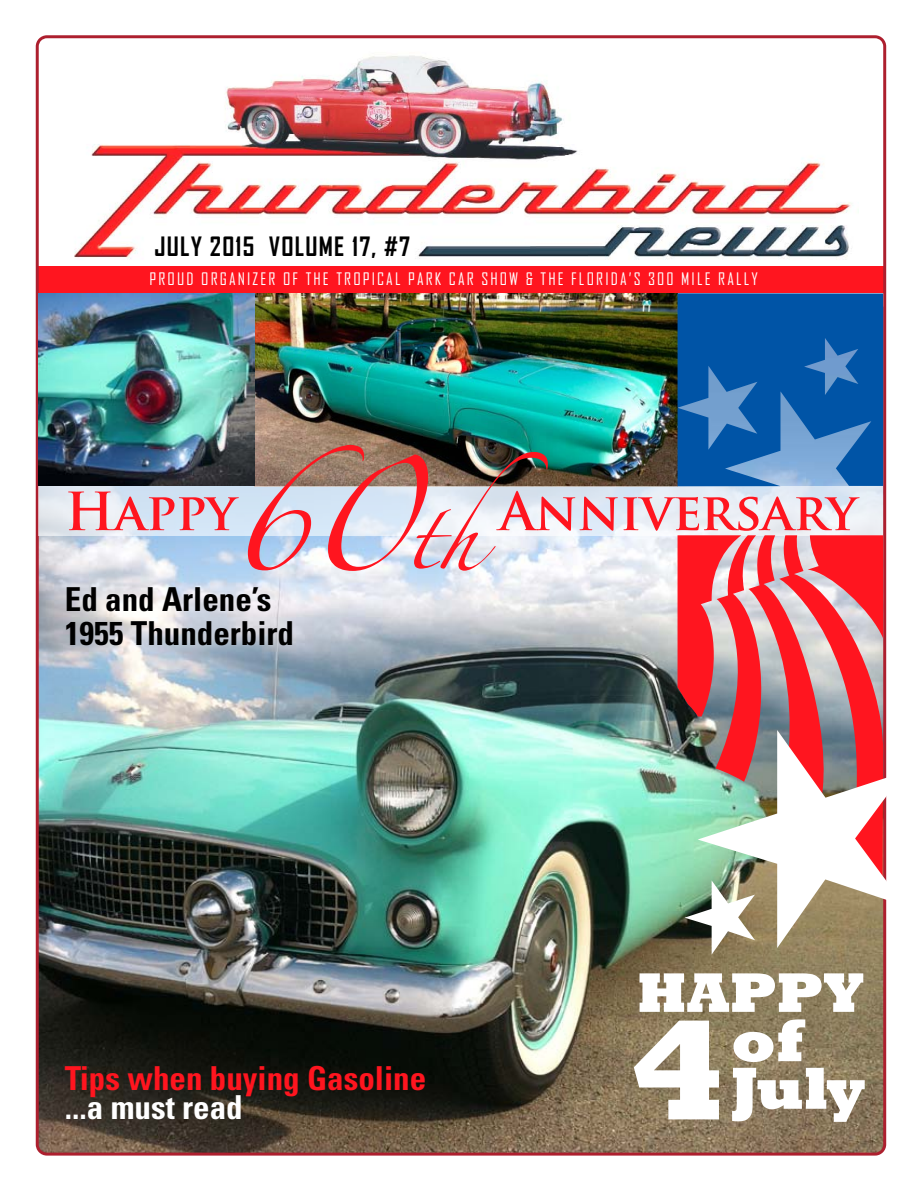
<style>
.page{position:relative;width:918px;height:1188px;background:#fff}
.page>*{position:absolute;margin:0;border:0;box-sizing:border-box;transform-origin:0 0}
.t1{font:800 142.65px "Rockwell";color:#fff}
.t2{font:102.45px "Zapfino";color:#ff151f}
.t3{font:800 60.3px "Rockwell";letter-spacing:-.015em;color:#fff}
.t4{font:800 56.7px "Rockwell";color:#fff}
.t5{font:700 51.15px "Trajan Pro";letter-spacing:-.01em;color:#ff151f}
.t6{font:700 condensed 33px/34.2px "Univers";color:#000}
.t7{font:700 condensed 33px "Univers";color:#ff151f}
.t8{font:700 condensed 33px "Univers";color:#fff}
.t9{font:700 25.5px "Agency FB";letter-spacing:.05em;color:#000}
.t10{font:16.5px "Agency FB";letter-spacing:.13em;color:#fff}
.s1{font-size:63.15px}
</style>
<div class="page">
<img style="left:36px;top:35px;width:850px;height:1121px">
<svg style="left:39px;top:486px;width:844px;height:49px;background:#dfe9f4"></svg>
<img style="left:39px;top:293px;width:215px;height:193px">
<svg style="left:678px;top:535px;width:205px;height:350px;background:#da6469"></svg>
<svg style="left:678px;top:293px;width:205px;height:193px;background:#1a65b0"></svg>
<svg style="left:698px;top:730px;width:189px;height:218px"></svg>
<svg style="left:685px;top:880px;width:70px;height:75px"></svg>
<h3 class="t9" style="left:154px;top:231px;width:257px">JULY 2015 VOLUME 17, #7</h3>
<p class="t10" style="left:150px;top:269px;width:610px">PROUD ORGANIZER OF THE TROPICAL PARK CAR SHOW &amp; THE FLORIDA’S 300 MILE RALLY</p>
<h2 class="t2" style="left:226px;top:473px;width:324px">60<span class="s1">th</span></h2>
<h3 class="t5" style="left:65px;top:480px;width:173px">Happy</h3>
<h3 class="t5" style="left:500px;top:480px;width:359px">Anniversary</h3>
<h3 class="t6" style="left:65px;top:582px;width:231px">Ed and Arlene’s<br>1955 Thunderbird</h3>
<h3 class="t7" style="left:65px;top:1058px;width:363px">Tips when buying Gasoline</h3>
<h3 class="t8" style="left:65px;top:1087px;width:179px">...a must read</h3>
<h3 class="t4" style="left:637px;top:960px;width:229px">HAPPY</h3>
<h3 class="t3" style="left:731px;top:1006px;width:74px">of</h3>
<h1 class="t1" style="left:629px;top:989px;width:100px">4</h1>
<h3 class="t3" style="left:731px;top:1054px;width:136px">July</h3>
</div>
